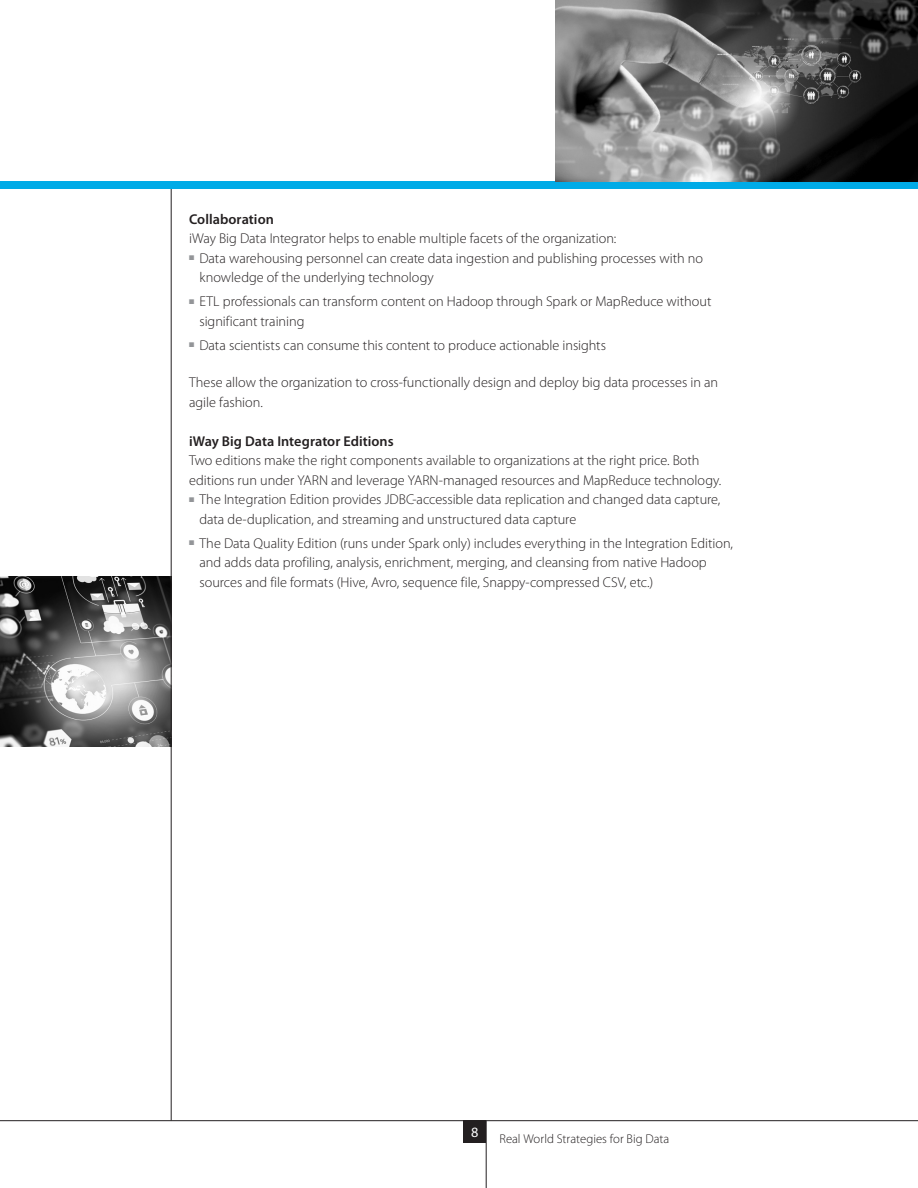
<style>
.page{position:relative;width:918px;height:1188px;background:#fff}
.page>*{position:absolute;margin:0;border:0;box-sizing:border-box;transform-origin:0 0}
.t1{font:300 14.25px/19.5px "Myriad Pro";color:#231f20}
.Head_3__second_level{font:600 14.25px "Myriad Pro";letter-spacing:.005em;color:#231f20}
.t2{font:14.25px "Myriad Pro";color:#fff}
.t3{font:300 12.75px "Myriad Pro";letter-spacing:.005em;color:#231f20}
</style>
<div class="page">
<div style="left:464px;top:1120px;width:22px;height:23px;background:#231f20"></div>
<hr style="left:0;top:1120px;width:918px;height:1px;background:#231f20">
<hr style="left:486px;top:1120px;width:1px;height:68px;background:#231f20">
<div style="left:0;top:182px;width:918px;height:7px;background:#00abe7"></div>
<img style="left:0;top:576px;width:171px;height:171px">
<hr style="left:171px;top:189px;width:1px;height:931px;background:#231f20">
<img style="left:555px;top:0;width:363px;height:182px">
<p class="Head_3__second_level" style="left:189px;top:211px;width:86px">Collaboration</p>
<p class="t1" style="left:189px;top:229px;width:429px">iWay Big Data Integrator helps to enable multiple facets of the organization:</p>
<p class="t1" style="left:200px;top:248px;width:505px;text-indent:-10px"><sup>■</sup> Data warehousing personnel can create data ingestion and publishing processes with no knowledge of the underlying technology</p>
<p class="t1" style="left:200px;top:292px;width:514px;text-indent:-10px"><sup>■</sup> ETL professionals can transform content on Hadoop through Spark or MapReduce without significant training</p>
<p class="t1" style="left:189px;top:335px;width:419px"><sup>■</sup> Data scientists can consume this content to produce actionable insights</p>
<p class="t1" style="left:189px;top:373px;width:531px">These allow the organization to cross-functionally design and deploy big data processes in an agile fashion.</p>
<p class="Head_3__second_level" style="left:189px;top:433px;width:206px">iWay Big Data Integrator Editions</p>
<p class="t1" style="left:189px;top:451px;width:534px">Two editions make the right components available to organizations at the right price. Both editions run under YARN and leverage YARN-managed resources and MapReduce technology.</p>
<p class="t1" style="left:200px;top:490px;width:522px;text-indent:-10px"><sup>■</sup> The Integration Edition provides JDBC-accessible data replication and changed data capture, data de-duplication, and streaming and unstructured data capture</p>
<p class="t1" style="left:200px;top:533px;width:535px;text-indent:-10px"><sup>■</sup> The Data Quality Edition (runs under Spark only) includes everything in the Integration Edition, and adds data profiling, analysis, enrichment, merging, and cleansing from native Hadoop sources and file formats (Hive, Avro, sequence file, Snappy-compressed CSV, etc.)</p>
<p class="t2" style="left:471px;top:1125px;width:9px">8</p>
<p class="t3" style="left:500px;top:1132px;width:171px">Real World Strategies for Big Data</p>
</div>
